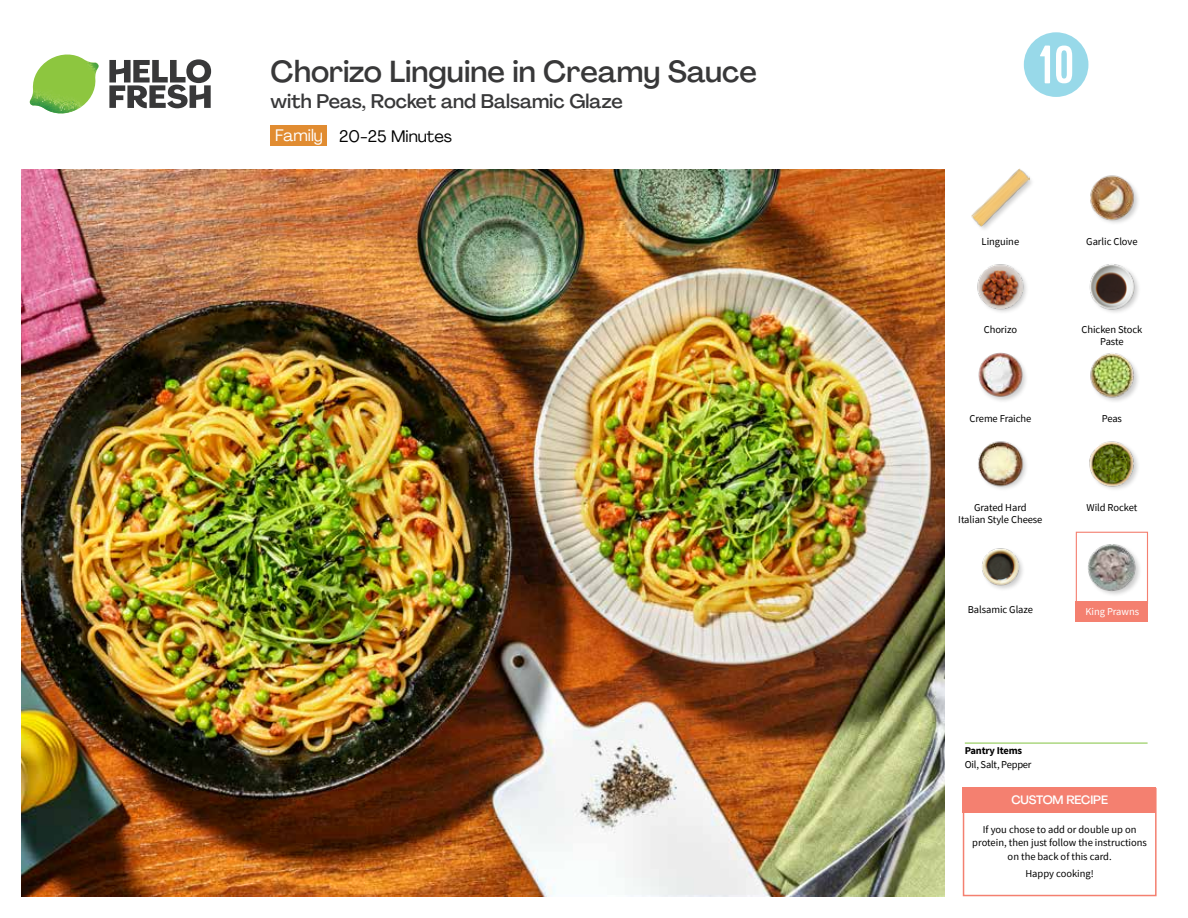
<style>
.page{position:relative;width:1188px;height:918px;background:#fff}
.page>*{position:absolute;margin:0;border:0;box-sizing:border-box;transform-origin:0 0}
.t1{font:54px "Kapra";color:#fff}
.t2{font:500 30px "Agrandir";color:#383839}
.t3{font:500 19.5px "Agrandir";color:#383839}
.t4{font:16.5px "Agrandir";color:#000}
.t5{font:500 12px "Agrandir";letter-spacing:-.01em;color:#fff}
.t6{font:10.5px/13.5px "Source Sans Pro";letter-spacing:-.005em;color:#000;text-align:center}
.t7{font:700 10.5px "Source Sans Pro";letter-spacing:-.02em;color:#000}
.t8{font:10.5px "Source Sans Pro";letter-spacing:-.005em;color:#fff}
.s1{color:#fff}
</style>
<div class="page">
<svg style="left:109px;top:59px;width:102px;height:49px"></svg>
<img style="left:30px;top:55px;width:69px;height:59px">
<img style="left:21px;top:170px;width:924px;height:727px">
<div style="left:963px;top:788px;width:194px;height:108px;border:2px solid #f48070"></div>
<div style="left:963px;top:788px;width:193px;height:25px;background:#f48070"></div>
<hr style="left:965px;top:743px;width:183px;height:1px;background:#82c341">
<div style="left:271px;top:126px;width:56px;height:20px;background:#e18c31"></div>
<div style="left:1076px;top:532px;width:72px;height:72px;border:1px solid #f48070"></div>
<div style="left:1076px;top:601px;width:72px;height:21px;background:#f48070"></div>
<img style="left:1088px;top:544px;width:52px;height:51px">
<img style="left:982px;top:548px;width:41px;height:41px">
<img style="left:978px;top:352px;width:48px;height:48px">
<img style="left:978px;top:441px;width:48px;height:48px">
<img style="left:1089px;top:441px;width:49px;height:49px">
<img style="left:1090px;top:353px;width:48px;height:48px">
<img style="left:972px;top:169px;width:57px;height:57px">
<img style="left:977px;top:264px;width:50px;height:48px">
<img style="left:1089px;top:264px;width:50px;height:49px">
<img style="left:1090px;top:175px;width:48px;height:48px">
<svg style="left:1023px;top:32px;width:66px;height:65px"></svg>
<h2 class="t2" style="left:271px;top:53px;width:488px">Chorizo Linguine in Creamy Sauce</h2>
<h3 class="t3" style="left:271px;top:89px;width:354px">with Peas, Rocket and Balsamic Glaze</h3>
<h3 class="t4" style="left:275px;top:126px;width:178px"><span class="s1">Family</span> 20-25 Minutes</h3>
<h1 class="t1" style="left:1039px;top:34px;width:36px">10</h1>
<p class="t6" style="left:982px;top:234px;width:39px">Linguine</p>
<p class="t6" style="left:984px;top:323px;width:35px">Chorizo</p>
<p class="t6" style="left:1086px;top:234px;width:53px">Garlic Clove</p>
<p class="t6" style="left:1081px;top:324px;width:62px;line-height:12px">Chicken Stock<br>Paste</p>
<p class="t6" style="left:969px;top:412px;width:64px">Creme Fraiche</p>
<p class="t6" style="left:1102px;top:412px;width:22px">Peas</p>
<p class="t6" style="left:974px;top:501px;width:54px">Grated Hard</p>
<p class="t6" style="left:1086px;top:501px;width:52px">Wild Rocket</p>
<p class="t6" style="left:958px;top:513px;width:86px">Italian Style Cheese</p>
<p class="t6" style="left:968px;top:603px;width:67px">Balsamic Glaze</p>
<p class="t7" style="left:965px;top:743px;width:59px">Pantry Items</p>
<p class="t6" style="left:965px;top:758px;width:68px">Oil, Salt, Pepper</p>
<p class="t8" style="left:1086px;top:604px;width:55px">King Prawns</p>
<p class="t5" style="left:1011px;top:792px;width:98px">CUSTOM RECIPE</p>
<p class="t6" style="left:972px;top:822px;width:176px">If you chose to add or double up on protein, then just follow the instructions on the back of this card.</p>
<p class="t6" style="left:1025px;top:867px;width:70px">Happy cooking!</p>
</div>
